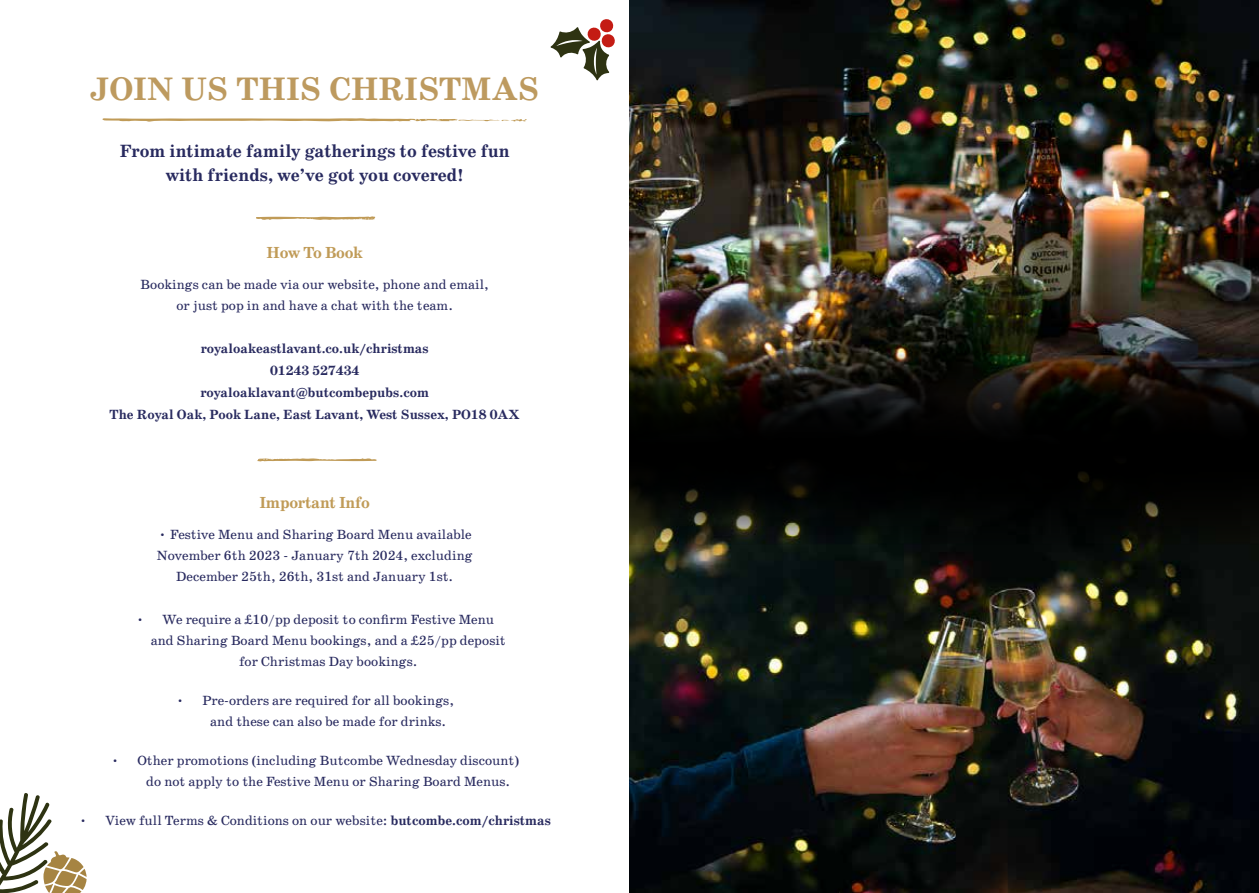
<style>
.page{position:relative;width:1259px;height:893px;background:#fff}
.page>*{position:absolute;margin:0;border:0;box-sizing:border-box;transform-origin:0 0}
.t1{font:700 33px "School";color:#bd9a5f}
.t2{font:700 18px/24px "School";color:#282a5f;text-align:center}
.t3{font:700 16.2px "School";letter-spacing:-.02em;color:#c09b57}
.t4{font:13.5px/21px "School";color:#282a5f;text-align:center}
.t5{font:700 13.5px/21.8px "School";color:#282a5f;text-align:center}
.s1{font-weight:700}
</style>
<div class="page">
<img style="left:629px;top:545px;width:630px;height:348px">
<img style="left:629px;top:0;width:630px;height:349px">
<svg style="left:102px;top:118px;width:425px;height:4px"></svg>
<svg style="left:256px;top:216px;width:119px;height:4px"></svg>
<svg style="left:257px;top:458px;width:120px;height:4px"></svg>
<svg style="left:629px;top:349px;width:630px;height:196px;fill:#040503"></svg>
<svg style="left:550px;top:19px;width:65px;height:62px"></svg>
<svg style="left:0;top:793px;width:87px;height:100px"></svg>
<h1 class="t1" style="left:90px;top:73px;width:451px">JOIN US THIS CHRISTMAS</h1>
<h2 class="t2" style="left:120px;top:140px;width:391px">From intimate family gatherings to festive fun with friends, we’ve got you covered!</h2>
<p class="t3" style="left:267px;top:245px;width:98px">How To Book</p>
<p class="t4" style="left:140px;top:275px;width:350px">Bookings can be made via our website, phone and email, or just pop in and have a chat with the team.</p>
<p class="t5" style="left:110px;top:338px;width:412px">royaloakeastlavant.co.uk/christmas<br>01243 527434<br>royaloaklavant@butcombepubs.com<br>The Royal Oak, Pook Lane, East Lavant, West Sussex, PO18 0AX</p>
<p class="t3" style="left:259px;top:495px;width:112px">Important Info</p>
<p class="t4" style="left:157px;top:525px;width:317px">• Festive Menu and Sharing Board Menu available<br>November 6th 2023 - January 7th 2024, excluding<br>December 25th, 26th, 31st and January 1st.</p>
<p class="t4" style="left:135px;top:610px;width:360px">• We require a £10/pp deposit to confirm Festive Menu</p>
<p class="t4" style="left:151px;top:631px;width:356px">and Sharing Board Menu bookings, and a £25/pp deposit</p>
<p class="t4" style="left:239px;top:652px;width:180px">for Christmas Day bookings.</p>
<p class="t4" style="left:210px;top:691px;width:245px;text-align:left;text-indent:-35px">• Pre-orders are required for all bookings, and these can also be made for drinks.</p>
<p class="t4" style="left:146px;top:751px;width:374px;text-align:left;text-indent:-36px">• Other promotions (including Butcombe Wednesday discount) do not apply to the Festive Menu or Sharing Board Menus.</p>
<p class="t4" style="left:78px;top:811px;width:474px">• View full Terms &amp; Conditions on our website: <span class="s1">butcombe.com/christmas</span></p>
</div>
